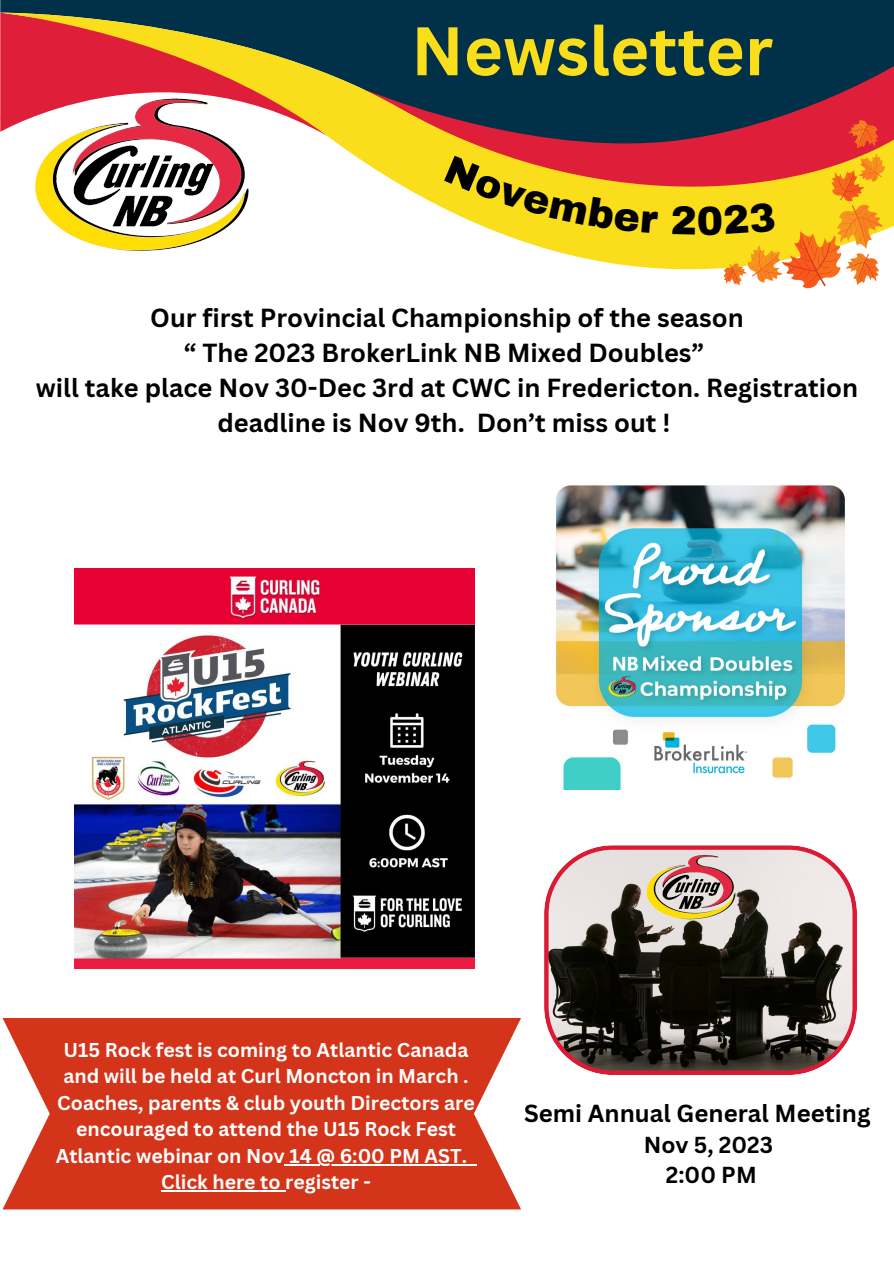
<style>
.page{position:relative;width:894px;height:1264px;background:#fff}
.page>*{position:absolute;margin:0;border:0;box-sizing:border-box;transform-origin:0 0}
.t1{font:700 67.05px "Canva Sans";color:#fadd1b}
.t2{font:700 25.5px/34.8px "Canva Sans";color:#000;text-align:center}
.t3{font:700 24px "Canva Sans";color:#000}
.t4{font:700 22.5px "Canva Sans";color:#000}
.t5{font:700 19.5px/26.5px "Canva Sans";color:#fff;text-align:center}
</style>
<div class="page">
<div style="left:0;top:0;width:893px;height:13px;background:#013049"></div>
<svg style="left:0;top:13px;width:893px;height:256px"></svg>
<img style="left:28px;top:89px;width:234px;height:170px">
<img style="left:75px;top:569px;width:399px;height:399px">
<img style="left:555px;top:485px;width:291px;height:304px">
<svg style="left:3px;top:1018px;width:518px;height:191px;background:#d8472f"></svg>
<svg style="left:544px;top:845px;width:312px;height:229px;background:#766865"></svg>
<img style="left:643px;top:851px;width:97px;height:71px">
<hr style="left:285px;top:1164px;width:182px;height:1px;background:#fff">
<hr style="left:161px;top:1190px;width:124px;height:1px;background:#fff">
<svg style="left:444px;top:155px;width:214px;height:78px;background:#f5bd29"></svg>
<svg style="left:672px;top:120px;width:213px;height:169px;background:#e9943f"></svg>
<p class="t1" style="left:411px;top:4px;width:363px">Newsletter</p>
<p class="t2" style="left:150px;top:300px;width:595px">Our first Provincial Championship of the season</p>
<p class="t2" style="left:184px;top:334px;width:521px">“ The 2023 BrokerLink NB Mixed Doubles”</p>
<p class="t2" style="left:36px;top:369px;width:823px">will take place Nov 30-Dec 3rd at CWC in Fredericton. Registration deadline is Nov 9th. Don’t miss out !</p>
<p class="t5" style="left:56px;top:1035px;width:420px">U15 Rock fest is coming to Atlantic Canada and will be held at Curl Moncton in March .<br>Coaches, parents &amp; club youth Directors are encouraged to attend the U15 Rock Fest Atlantic webinar on Nov 14 @ 6:00 PM AST.<br>Click here to register -</p>
<p class="t3" style="left:524px;top:1096px;width:348px">Semi Annual General Meeting</p>
<p class="t4" style="left:643px;top:1128px;width:131px">Nov 5, 2023</p>
<p class="t4" style="left:665px;top:1158px;width:92px">2:00 PM</p>
</div>
